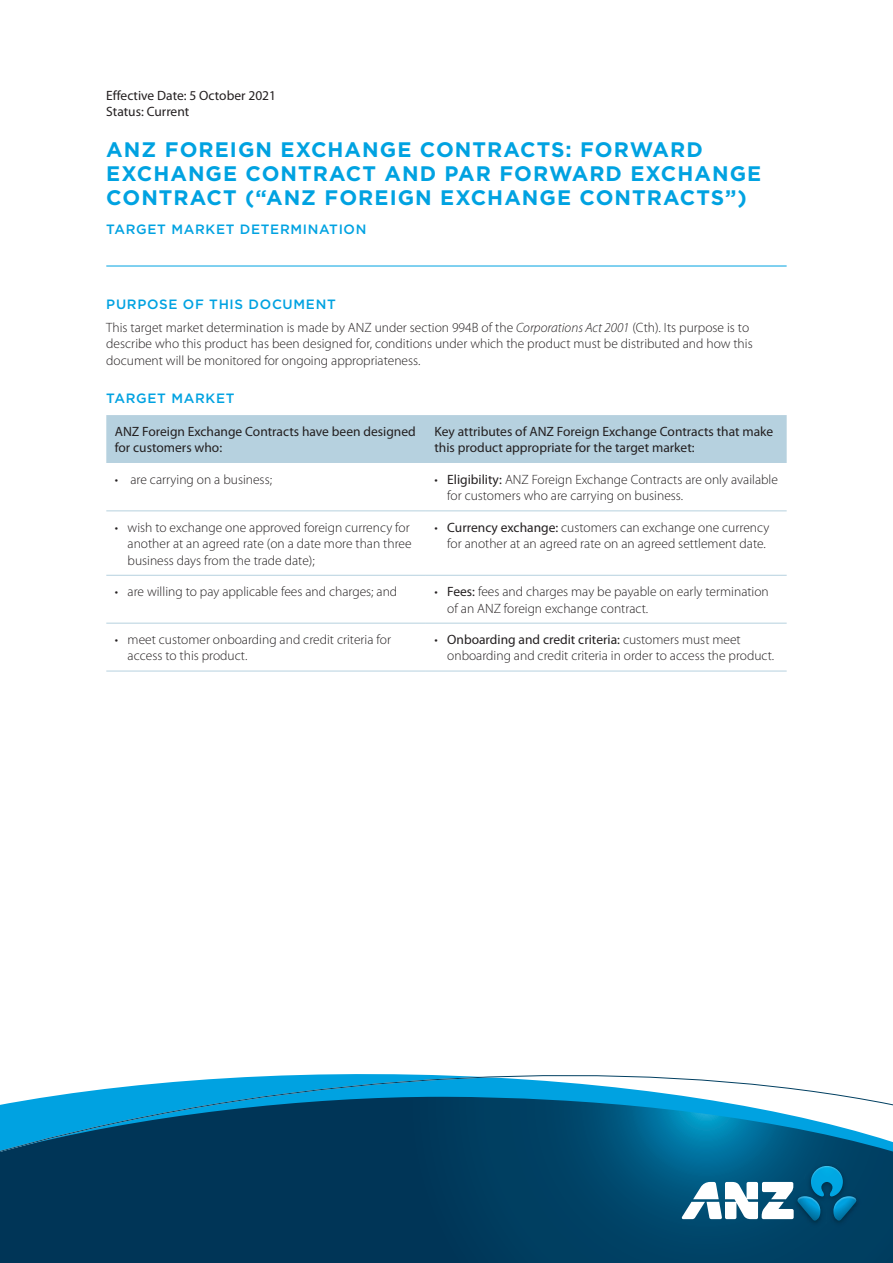
<style>
.page{position:relative;width:893px;height:1263px;background:#fff}
.page>*{position:absolute;margin:0;border:0;box-sizing:border-box;transform-origin:0 0}
.t1{font:700 21px/24px "Gotham";letter-spacing:.05em;color:#00a2e1}
.t2{font:300 13.5px/16.5px "Myriad Pro";color:#231f20}
.t3{font:13.5px/16.5px "Myriad Pro";color:#231f20}
.t4{font:500 13.5px "Gotham";letter-spacing:.05em;color:#00a2e1}
.s1{font-style:italic}
.s2{font-weight:400}
</style>
<div class="page">
<svg style="left:0;top:1172px;width:893px;height:91px;background:#003a5c"></svg>
<svg style="left:0;top:1074px;width:893px;height:98px"></svg>
<img style="left:786px;top:1157px;width:81px;height:77px">
<svg style="left:682px;top:1166px;width:115px;height:55px"></svg>
<img style="left:797px;top:1166px;width:60px;height:55px">
<div style="left:106px;top:415px;width:681px;height:48px;background:#b6d1df"></div>
<svg style="left:106px;top:511px;width:681px;height:160px"></svg>
<hr style="left:106px;top:510px;width:320px;height:1px;background:#b6d1df">
<hr style="left:426px;top:510px;width:361px;height:1px;background:#b6d1df">
<hr style="left:106px;top:575px;width:320px;height:1px;background:#b6d1df">
<hr style="left:426px;top:575px;width:361px;height:1px;background:#b6d1df">
<hr style="left:106px;top:623px;width:320px;height:1px;background:#b6d1df">
<hr style="left:426px;top:623px;width:361px;height:1px;background:#b6d1df">
<hr style="left:106px;top:671px;width:320px;height:1px;background:#b6d1df">
<hr style="left:426px;top:671px;width:361px;height:1px;background:#b6d1df">
<hr style="left:106px;top:266px;width:681px;height:1px;background:#00a2e1">
<p class="t3" style="left:106px;top:87px;width:171px">Effective Date: 5 October 2021</p>
<p class="t3" style="left:106px;top:103px;width:84px">Status: Current</p>
<h1 class="t1" style="left:106px;top:137px;width:657px">ANZ FOREIGN EXCHANGE CONTRACTS: FORWARD<br>EXCHANGE CONTRACT AND PAR FORWARD EXCHANGE<br>CONTRACT (“ANZ FOREIGN EXCHANGE CONTRACTS”)</h1>
<p class="t4" style="left:106px;top:222px;width:262px">TARGET MARKET DETERMINATION</p>
<h2 class="t4" style="left:106px;top:297px;width:231px">PURPOSE OF THIS DOCUMENT</h2>
<p class="t2" style="left:106px;top:319px;width:648px">This target market determination is made by ANZ under section 994B of the <span class="s1">Corporations Act 2001</span> (Cth). Its purpose is to describe who this product has been designed for, conditions under which the product must be distributed and how this document will be monitored for ongoing appropriateness.</p>
<h2 class="t4" style="left:106px;top:390px;width:130px">TARGET MARKET</h2>
<p class="t3" style="left:115px;top:423px;width:302px">ANZ Foreign Exchange Contracts have been designed for customers who:</p>
<p class="t3" style="left:434px;top:423px;width:340px">Key attributes of ANZ Foreign Exchange Contracts that make this product appropriate for the target market:</p>
<p class="t2" style="left:115px;top:471px;width:159px">• are carrying on a business;</p>
<p class="t2" style="left:447px;top:471px;width:332px;text-indent:-13px">• <span class="s2">Eligibility:</span> ANZ Foreign Exchange Contracts are only available for customers who are carrying on business.</p>
<p class="t2" style="left:128px;top:519px;width:286px;text-indent:-13px">• wish to exchange one approved foreign currency for another at an agreed rate (on a date more than three business days from the trade date);</p>
<p class="t2" style="left:434px;top:519px;width:336px;text-align:right">• <span class="s2">Currency exchange:</span> customers can exchange one currency for another at an agreed rate on an agreed settlement date.</p>
<p class="t2" style="left:115px;top:583px;width:284px">• are willing to pay applicable fees and charges; and</p>
<p class="t2" style="left:447px;top:583px;width:323px;text-indent:-13px">• <span class="s2">Fees:</span> fees and charges may be payable on early termination of an ANZ foreign exchange contract.</p>
<p class="t2" style="left:128px;top:631px;width:265px;text-indent:-13px">• meet customer onboarding and credit criteria for access to this product.</p>
<p class="t2" style="left:447px;top:631px;width:329px;text-indent:-13px">• <span class="s2">Onboarding and credit criteria:</span> customers must meet onboarding and credit criteria in order to access the product.</p>
</div>
